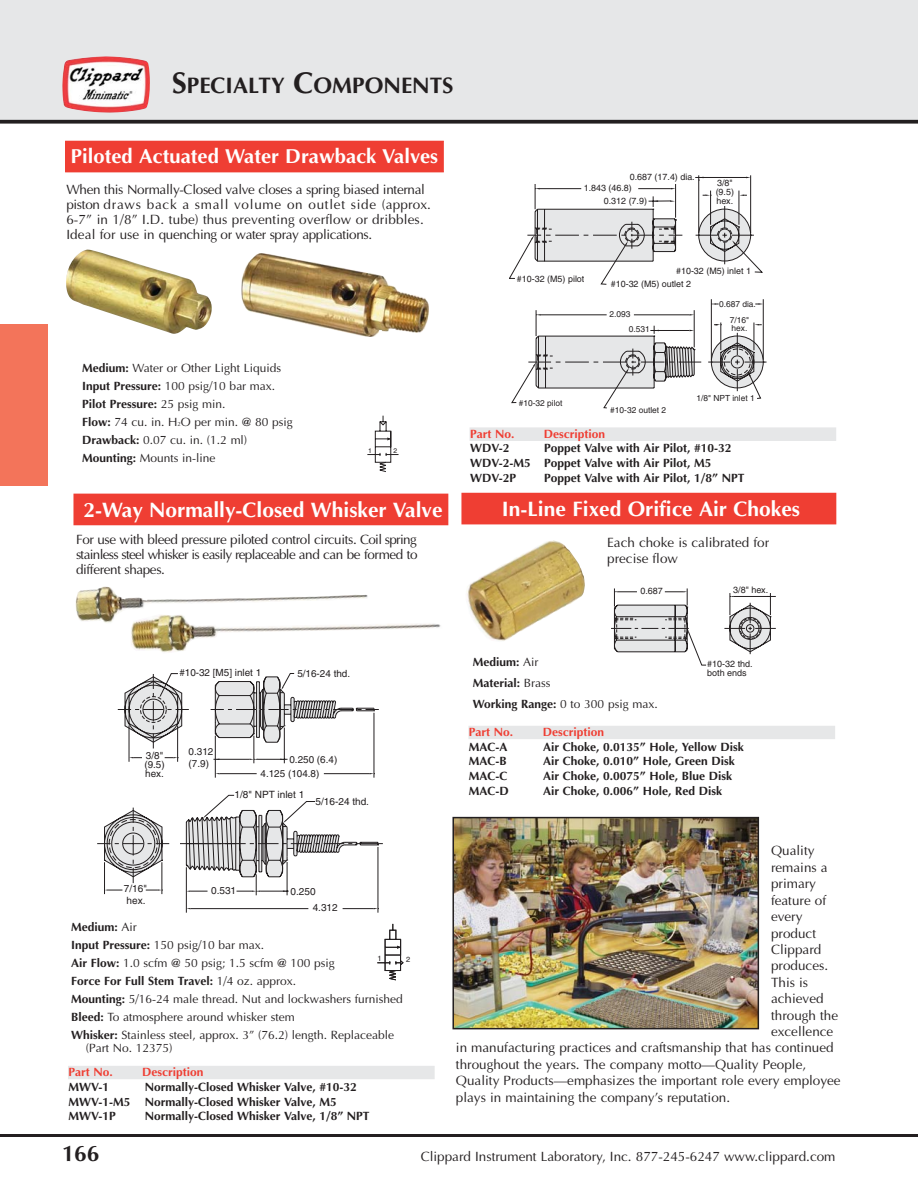
<style>
.page{position:relative;width:918px;height:1188px;background:#fff}
.page>*{position:absolute;margin:0;border:0;box-sizing:border-box;transform-origin:0 0}
.t1{font:700 22.5px "Optima";color:#231f20}
.t2{font:700 21px "Optima";color:#fff}
.t3{font:700 20.25px "Optima";color:#fff}
.t4{font:13.5px/15px "Optima";color:#231f20;text-align:justify}
.t5{font:13.5px/15px "Optima";letter-spacing:-.02em;color:#231f20}
.t6{font:12px/18px "Optima";color:#231f20}
.t7{font:700 12px/14.5px "Optima";color:#231f20}
.t8{font:700 12px "Optima";color:#ef3e33}
.t9{font:10.05px/12px "Helvetica";color:#231f20}
.t10{font:9.9px/9.4px "Helvetica";color:#231f20}
.t11{font:9px/9px "Helvetica";color:#231f20}
.t12{font:8.85px/8.9px "Helvetica";color:#231f20}
.t13{font:8.4px/8.4px "Helvetica";color:#231f20}
.t14{font:7.5px "Helvetica";color:#231f20}
.t15{font:6.75px "Helvetica";color:#231f20}
.s1{font-size:30px}
.s2{font-weight:700}
.s3{font-size:6px}
.s4{font-weight:400}
</style>
<div class="page">
<div style="left:0;top:0;width:918px;height:121px;background:#e6e7e8"></div>
<svg style="left:0;top:120px;width:918px;height:4px;background:#393636"></svg>
<img style="left:62px;top:56px;width:88px;height:57px">
<hr style="left:0;top:1134px;width:918px;height:3px;background:#231f20">
<div style="left:0;top:324px;width:47px;height:162px;background:#f3745a"></div>
<img style="left:76px;top:586px;width:292px;height:37px">
<svg style="left:367px;top:416px;width:32px;height:56px"></svg>
<svg style="left:377px;top:924px;width:27px;height:57px"></svg>
<hr style="left:750px;top:175px;width:1px;height:58px;background:#231f20">
<hr style="left:698px;top:175px;width:1px;height:58px;background:#231f20">
<svg style="left:509px;top:177px;width:253px;height:108px"></svg>
<hr style="left:763px;top:299px;width:1px;height:61px;background:#231f20">
<hr style="left:711px;top:299px;width:1px;height:61px;background:#231f20">
<svg style="left:512px;top:303px;width:255px;height:105px"></svg>
<div style="left:724px;top:349px;width:26px;height:26px;border:1px dashed #231f20;border-radius:50%"></div>
<hr style="left:215px;top:736px;width:1px;height:42px;background:#231f20">
<hr style="left:374px;top:713px;width:1px;height:65px;background:#231f20">
<hr style="left:219px;top:773px;width:38px;height:1px;background:#231f20">
<hr style="left:324px;top:773px;width:46px;height:1px;background:#231f20">
<svg style="left:118px;top:673px;width:261px;height:91px"></svg>
<hr style="left:186px;top:867px;width:1px;height:46px;background:#231f20">
<hr style="left:378px;top:847px;width:1px;height:66px;background:#231f20">
<hr style="left:191px;top:908px;width:117px;height:1px;background:#231f20">
<hr style="left:343px;top:908px;width:31px;height:1px;background:#231f20">
<svg style="left:97px;top:795px;width:286px;height:100px"></svg>
<img style="left:66px;top:250px;width:146px;height:84px">
<img style="left:241px;top:253px;width:188px;height:84px">
<div style="left:470px;top:428px;width:366px;height:12px;background:#e6e7e8"></div>
<div style="left:470px;top:428px;width:366px;height:13px;border:1px solid #e6e7e8"></div>
<div style="left:66px;top:141px;width:377px;height:31px;background:#ef3e33"></div>
<div style="left:74px;top:494px;width:374px;height:31px;background:#ef3e33"></div>
<div style="left:68px;top:1066px;width:366px;height:13px;background:#e6e7e8"></div>
<div style="left:462px;top:493px;width:374px;height:31px;background:#ef3e33"></div>
<svg style="left:611px;top:588px;width:165px;height:77px"></svg>
<img style="left:466px;top:541px;width:119px;height:100px">
<div style="left:469px;top:726px;width:366px;height:13px;background:#e6e7e8"></div>
<img style="left:455px;top:820px;width:301px;height:206px">
<div style="left:452px;top:817px;width:307px;height:212px;border:2px solid #231f20"></div>
<img style="left:130px;top:614px;width:311px;height:39px">
<h1 class="t1" style="left:172px;top:76px;width:283px"><span class="s1">S</span>PECIALTY <span class="s1">C</span>OMPONENTS</h1>
<h3 class="t3" style="left:71px;top:148px;width:369px">Piloted Actuated Water Drawback Valves</h3>
<p class="t5" style="left:66px;top:183px;width:366px">When this Normally-Closed valve closes a spring biased internal piston draws back a small volume on outlet side (approx.<br>6-7” in 1/8” I.D. tube) thus preventing overflow or dribbles.<br>Ideal for use in quenching or water spray applications.</p>
<p class="t6" style="left:82px;top:360px;width:212px"><span class="s2">Medium:</span> Water or Other Light Liquids<br><span class="s2">Input Pressure:</span> 100 psig/10 bar max.<br><span class="s2">Pilot Pressure:</span> 25 psig min.<br><span class="s2">Flow:</span> 74 cu. in. H<span class="s3">2</span>O per min. @ 80 psig<br><span class="s2">Drawback:</span> 0.07 cu. in. (1.2 ml)<br><span class="s2">Mounting:</span> Mounts in-line</p>
<p class="t15" style="left:368px;top:448px;width:5px">1</p>
<p class="t15" style="left:394px;top:448px;width:5px">2</p>
<h2 class="t2" style="left:83px;top:501px;width:361px">2-Way Normally-Closed Whisker Valve</h2>
<p class="t4" style="left:76px;top:533px;width:343px">For use with bleed pressure piloted control circuits. Coil spring stainless steel whisker is easily replaceable and can be formed to different shapes.</p>
<p class="t12" style="left:630px;top:174px;width:66px">0.687 (17.4) dia.</p>
<p class="t12" style="left:584px;top:185px;width:50px">1.843 (46.8)</p>
<p class="t12" style="left:604px;top:197px;width:45px">0.312 (7.9)</p>
<p class="t12" style="left:716px;top:180px;width:20px">3/8" (9.5) hex.</p>
<p class="t12" style="left:517px;top:275px;width:69px">#10-32 (M5) pilot</p>
<p class="t13" style="left:519px;top:399px;width:45px">#10-32 pilot</p>
<p class="t12" style="left:676px;top:267px;width:76px">#10-32 (M5) inlet 1</p>
<p class="t12" style="left:611px;top:280px;width:82px">#10-32 (M5) outlet 2</p>
<p class="t13" style="left:609px;top:310px;width:23px">2.093</p>
<p class="t13" style="left:629px;top:326px;width:23px">0.531</p>
<p class="t13" style="left:719px;top:301px;width:38px">0.687 dia.</p>
<p class="t13" style="left:730px;top:317px;width:21px">7/16" hex.</p>
<p class="t13" style="left:610px;top:406px;width:58px">#10-32 outlet 2</p>
<p class="t13" style="left:696px;top:394px;width:60px">1/8" NPT inlet 1</p>
<p class="t8" style="left:470px;top:429px;width:46px">Part No.</p>
<p class="t8" style="left:544px;top:429px;width:63px">Description</p>
<p class="t7" style="left:470px;top:442px;width:41px">WDV-2</p>
<p class="t7" style="left:470px;top:442px;width:263px;text-indent:74px">Poppet Valve with Air Pilot, #10-32<br>WDV-2-M5 Poppet Valve with Air Pilot, M5<br>WDV-2P</p>
<p class="t7" style="left:544px;top:472px;width:202px">Poppet Valve with Air Pilot, 1/8” NPT</p>
<h2 class="t2" style="left:502px;top:500px;width:300px">In-Line Fixed Orifice Air Chokes</h2>
<p class="t4" style="left:607px;top:536px;width:164px;line-height:16.4px">Each choke is calibrated for precise flow</p>
<p class="t11" style="left:640px;top:587px;width:24px">0.687</p>
<p class="t11" style="left:733px;top:586px;width:36px">3/8" hex.</p>
<p class="t10" style="left:179px;top:668px;width:83px">#10-32 [M5] inlet 1</p>
<p class="t10" style="left:297px;top:669px;width:54px">5/16-24 thd.</p>
<p class="t10" style="left:144px;top:751px;width:22px">3/8" (9.5) hex.</p>
<p class="t10" style="left:189px;top:746px;width:26px;line-height:11.9px">0.312 (7.9)</p>
<p class="t10" style="left:261px;top:754px;width:78px;line-height:13.8px;text-indent:29px">0.250 (6.4)<br>4.125 (104.8)</p>
<p class="t9" style="left:235px;top:789px;width:71px">1/8" NPT inlet 1</p>
<p class="t9" style="left:316px;top:796px;width:55px">5/16-24 thd.</p>
<p class="t9" style="left:124px;top:883px;width:25px">7/16" hex.</p>
<p class="t9" style="left:211px;top:885px;width:27px">0.531</p>
<p class="t9" style="left:313px;top:884px;width:27px;line-height:16.5px;text-indent:-22px">0.250<br>4.312</p>
<p class="t6" style="left:71px;top:919px;width:333px"><span class="s2">Medium:</span> Air<br><span class="s2">Input Pressure:</span> 150 psig/10 bar max.<br><span class="s2">Air Flow:</span> 1.0 scfm @ 50 psig; 1.5 scfm @ 100 psig<br><span class="s2">Force For Full Stem Travel:</span> 1/4 oz. approx.<br><span class="s2">Mounting:</span> 5/16-24 male thread. Nut and lockwashers furnished <span class="s2">Bleed:</span> To atmosphere around whisker stem<br><span class="s2">Whisker:</span> Stainless steel, approx. 3” (76.2) length. Replaceable</p>
<p class="t6" style="left:86px;top:1040px;width:88px">(Part No. 12375)</p>
<p class="t14" style="left:378px;top:956px;width:6px">1</p>
<p class="t14" style="left:406px;top:956px;width:6px">2</p>
<p class="t8" style="left:68px;top:1067px;width:46px">Part No.</p>
<p class="t8" style="left:142px;top:1067px;width:63px">Description</p>
<p class="t7" style="left:68px;top:1081px;width:42px">MWV-1</p>
<p class="t7" style="left:68px;top:1081px;width:290px;text-indent:76px">Normally-Closed Whisker Valve, #10-32<br>MWV-1-M5 Normally-Closed Whisker Valve, M5<br>MWV-1P</p>
<p class="t7" style="left:145px;top:1110px;width:226px">Normally-Closed Whisker Valve, 1/8” NPT</p>
<p class="t7" style="left:473px;top:653px;width:186px;line-height:21px">Medium: <span class="s4">Air<br></span>Material: <span class="s4">Brass<br></span>Working Range: <span class="s4">0 to 300 psig max.</span></p>
<p class="t11" style="left:707px;top:660px;width:47px">#10-32 thd. both ends</p>
<p class="t8" style="left:469px;top:727px;width:46px">Part No.</p>
<p class="t8" style="left:543px;top:727px;width:63px">Description</p>
<p class="t7" style="left:469px;top:741px;width:40px">MAC-A</p>
<p class="t7" style="left:543px;top:741px;width:202px">Air Choke, 0.0135” Hole, Yellow Disk</p>
<p class="t7" style="left:469px;top:755px;width:39px">MAC-B</p>
<p class="t7" style="left:543px;top:755px;width:193px">Air Choke, 0.010” Hole, Green Disk</p>
<p class="t7" style="left:469px;top:770px;width:40px">MAC-C</p>
<p class="t7" style="left:543px;top:770px;width:191px">Air Choke, 0.0075” Hole, Blue Disk</p>
<p class="t7" style="left:469px;top:784px;width:42px">MAC-D</p>
<p class="t7" style="left:543px;top:784px;width:181px">Air Choke, 0.006” Hole, Red Disk</p>
<p class="t4" style="left:771px;top:845px;width:45px">Quality</p>
<p class="t4" style="left:771px;top:861px;width:58px">remains a</p>
<p class="t4" style="left:771px;top:878px;width:46px">primary</p>
<p class="t4" style="left:771px;top:894px;width:57px">feature of</p>
<p class="t4" style="left:771px;top:910px;width:33px">every</p>
<p class="t4" style="left:771px;top:927px;width:47px">product</p>
<p class="t4" style="left:771px;top:943px;width:52px">Clippard</p>
<p class="t4" style="left:771px;top:960px;width:59px">produces.</p>
<p class="t4" style="left:771px;top:976px;width:39px">This is</p>
<p class="t4" style="left:771px;top:992px;width:54px">achieved</p>
<p class="t4" style="left:771px;top:1009px;width:69px">through the</p>
<p class="t4" style="left:771px;top:1025px;width:64px">excellence</p>
<p class="t4" style="left:456px;top:1042px;width:379px">in manufacturing practices and craftsmanship that has continued</p>
<p class="t4" style="left:456px;top:1058px;width:352px">throughout the years. The company motto—Quality People,</p>
<p class="t4" style="left:456px;top:1075px;width:386px">Quality Products—emphasizes the important role every employee</p>
<p class="t4" style="left:456px;top:1091px;width:276px">plays in maintaining the company’s reputation.</p>
<h1 class="t1" style="left:62px;top:1144px;width:39px">166</h1>
<p class="t4" style="left:421px;top:1150px;width:416px">Clippard Instrument Laboratory, Inc. 877-245-6247 www.clippard.com</p>
</div>
